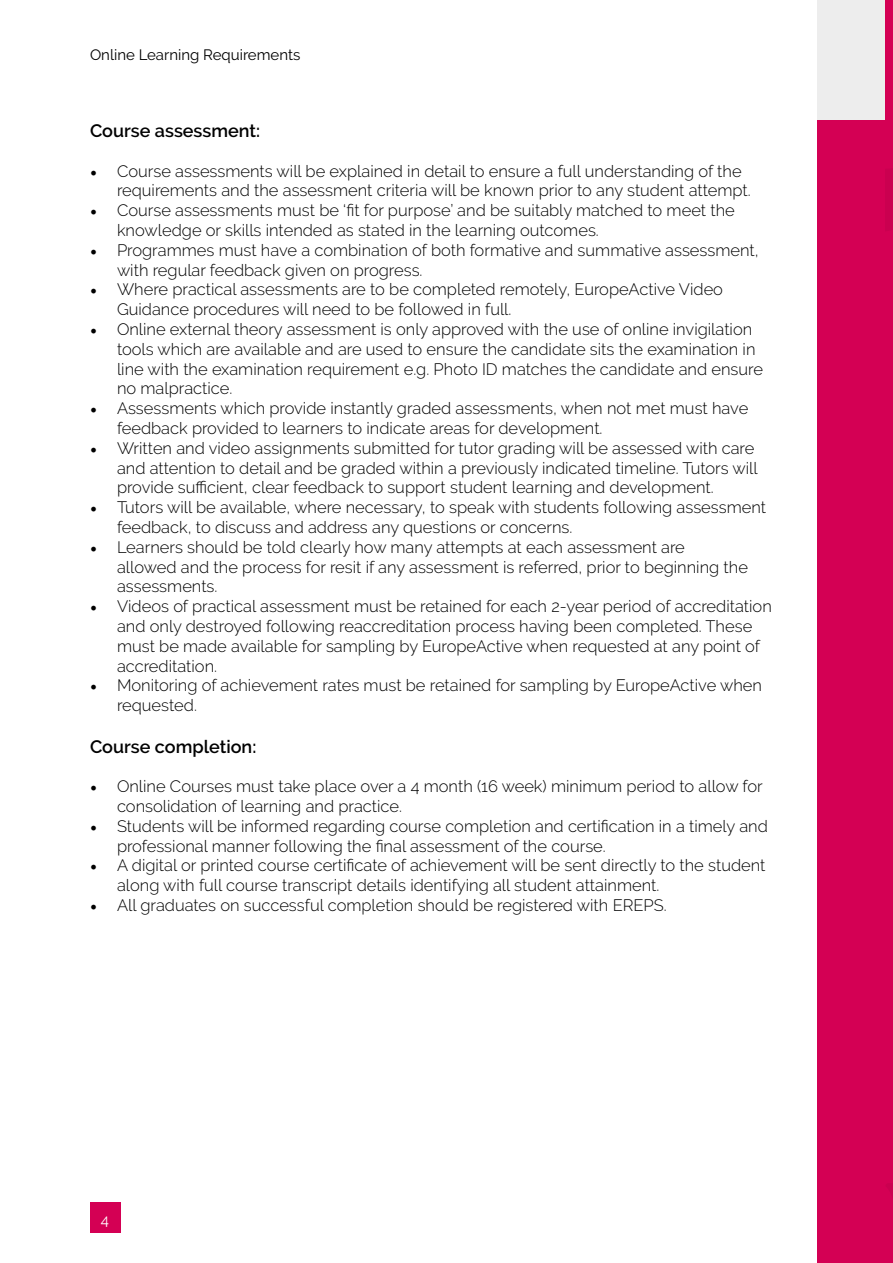
<style>
.page{position:relative;width:893px;height:1263px;background:#fff}
.page>*{position:absolute;margin:0;border:0;box-sizing:border-box;transform-origin:0 0}
.t1{font:600 18px "Raleway";color:#000}
.t2{font:300 16.5px/19.8px "Raleway";color:#000}
.t3{font:15px "Raleway";color:#000}
.t4{font:15px "Raleway";color:#fff}
.s1{font-family:"Minion Pro";font-weight:400;font-size:18px}
</style>
<div class="page">
<div style="left:818px;top:120px;width:75px;height:1143px;background:#d40054"></div>
<div style="left:90px;top:1203px;width:30px;height:30px;background:#d40054"></div>
<div style="left:818px;top:0;width:75px;height:120px;background:#ededed"></div>
<svg style="left:885px;top:0;width:8px;height:120px"></svg>
<p class="t3" style="left:90px;top:46px;width:212px">Online Learning Requirements</p>
<p class="t1" style="left:90px;top:120px;width:172px">Course assessment:</p>
<p class="t2" style="left:117px;top:161px;width:635px;text-indent:-27px"><span class="s1">•</span> Course assessments will be explained in detail to ensure a full understanding of the requirements and the assessment criteria will be known prior to any student attempt.</p>
<p class="t2" style="left:117px;top:200px;width:619px;text-indent:-27px"><span class="s1">•</span> Course assessments must be ‘fit for purpose’ and be suitably matched to meet the knowledge or skills intended as stated in the learning outcomes.</p>
<p class="t2" style="left:117px;top:240px;width:643px;text-indent:-27px"><span class="s1">•</span> Programmes must have a combination of both formative and summative assessment, with regular feedback given on progress.</p>
<p class="t2" style="left:117px;top:280px;width:607px;text-indent:-27px"><span class="s1">•</span> Where practical assessments are to be completed remotely, EuropeActive Video<br>Guidance procedures will need to be followed in full.</p>
<p class="t2" style="left:117px;top:319px;width:647px;text-indent:-27px"><span class="s1">•</span> Online external theory assessment is only approved with the use of online invigilation tools which are available and are used to ensure the candidate sits the examination in line with the examination requirement e.g. Photo ID matches the candidate and ensure no malpractice.</p>
<p class="t2" style="left:117px;top:398px;width:633px;text-indent:-27px"><span class="s1">•</span> Assessments which provide instantly graded assessments, when not met must have feedback provided to learners to indicate areas for development.</p>
<p class="t2" style="left:117px;top:438px;width:642px;text-indent:-27px"><span class="s1">•</span> Written and video assignments submitted for tutor grading will be assessed with care and attention to detail and be graded within a previously indicated timeline. Tutors will provide sufficient, clear feedback to support student learning and development.</p>
<p class="t2" style="left:117px;top:497px;width:651px;text-indent:-27px"><span class="s1">•</span> Tutors will be available, where necessary, to speak with students following assessment feedback, to discuss and address any questions or concerns.</p>
<p class="t2" style="left:117px;top:537px;width:632px;text-indent:-27px"><span class="s1">•</span> Learners should be told clearly how many attempts at each assessment are allowed and the process for resit if any assessment is referred, prior to beginning the assessments.</p>
<p class="t2" style="left:117px;top:596px;width:656px;text-indent:-27px"><span class="s1">•</span> Videos of practical assessment must be retained for each 2-year period of accreditation and only destroyed following reaccreditation process having been completed. These must be made available for sampling by EuropeActive when requested at any point of accreditation.</p>
<p class="t2" style="left:117px;top:676px;width:647px;text-indent:-27px"><span class="s1">•</span> Monitoring of achievement rates must be retained for sampling by EuropeActive when requested.</p>
<p class="t1" style="left:90px;top:736px;width:168px">Course completion:</p>
<p class="t2" style="left:117px;top:776px;width:647px;text-indent:-27px"><span class="s1">•</span> Online Courses must take place over a 4 month (16 week) minimum period to allow for consolidation of learning and practice.</p>
<p class="t2" style="left:117px;top:816px;width:652px;text-indent:-27px"><span class="s1">•</span> Students will be informed regarding course completion and certification in a timely and professional manner following the final assessment of the course.</p>
<p class="t2" style="left:117px;top:856px;width:650px;text-indent:-27px"><span class="s1">•</span> A digital or printed course certificate of achievement will be sent directly to the student along with full course transcript details identifying all student attainment.</p>
<p class="t2" style="left:90px;top:895px;width:578px"><span class="s1">•</span> All graduates on successful completion should be registered with EREPS.</p>
<p class="t4" style="left:101px;top:1211px;width:10px">4</p>
</div>
